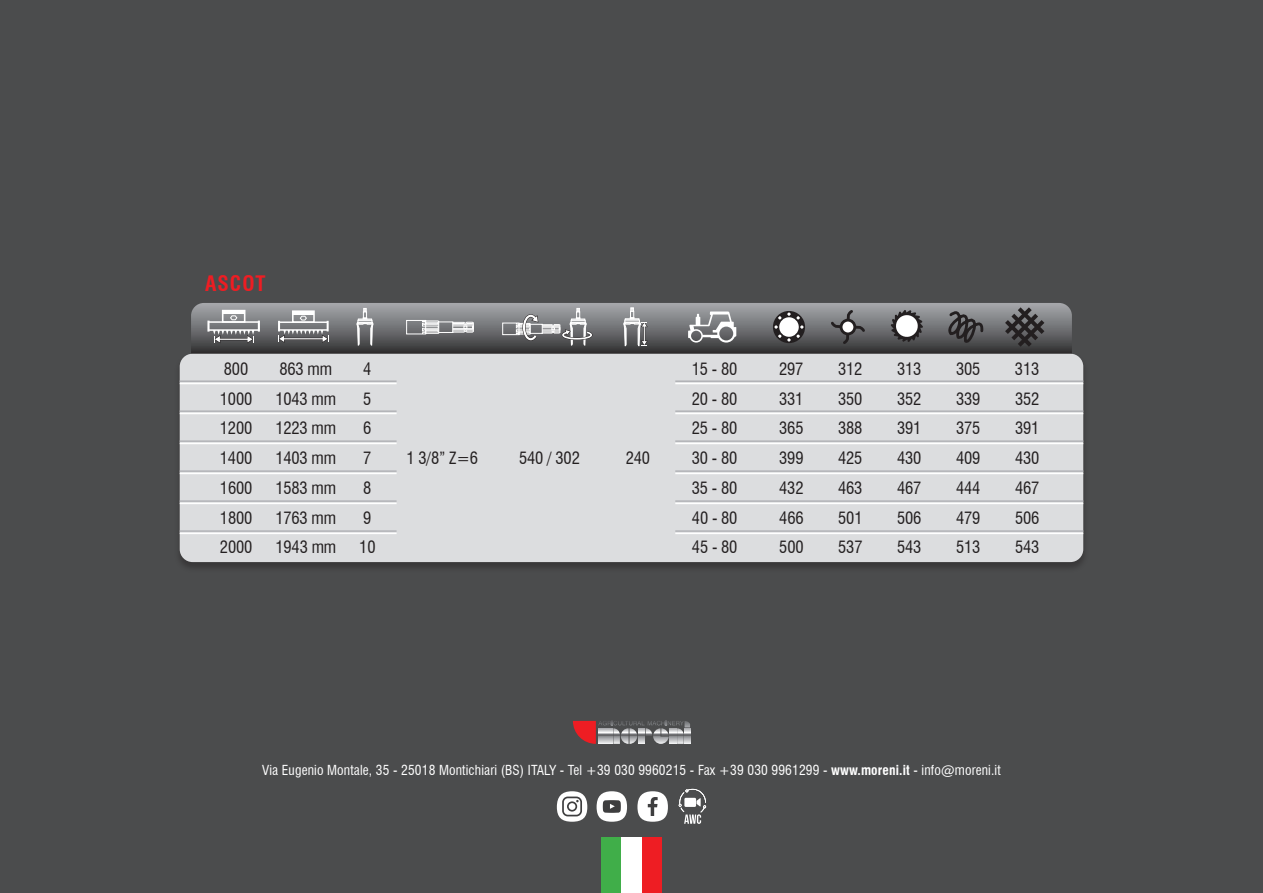
<style>
.page{position:relative;width:1263px;height:893px;background:#4b4c4d}
.page>*{position:absolute;margin:0;border:0;box-sizing:border-box;transform-origin:0 0}
.t1{font:700 condensed 20.85px "Swiss 721 BT";letter-spacing:.05em;color:#ee1d23}
.t2{font:condensed 16.5px "Swiss 721 BT";letter-spacing:-.01em;color:#231f20}
.t3{font:condensed 13.5px "Swiss 721 BT";letter-spacing:.01em;color:#fff}
.s1{font-weight:700}
</style>
<div class="page">
<div style="left:601px;top:838px;width:21px;height:55px;background:#40ae49"></div>
<div style="left:621px;top:838px;width:20px;height:55px;background:#fff"></div>
<div style="left:641px;top:838px;width:20px;height:55px;background:#ee1d23"></div>
<svg style="left:573px;top:721px;width:117px;height:23px"></svg>
<div style="left:597px;top:791px;width:30px;height:31px;background:#fff;border-radius:50%"></div>
<svg style="left:603px;top:800px;width:18px;height:13px"></svg>
<div style="left:637px;top:791px;width:31px;height:31px;background:#fff;border-radius:50%"></div>
<svg style="left:648px;top:797px;width:10px;height:19px"></svg>
<svg style="left:679px;top:789px;width:27px;height:35px"></svg>
<div style="left:557px;top:791px;width:30px;height:31px;background:#fff;border-radius:50%"></div>
<svg style="left:562px;top:796px;width:20px;height:20px"></svg>
<svg style="left:191px;top:303px;width:881px;height:50px"></svg>
<div style="left:174px;top:353px;width:915px;height:220px;background:#434344"></div>
<div style="left:180px;top:354px;width:903px;height:208px;background:#dcdddf;border-radius:13px"></div>
<div style="left:222px;top:310px;width:23px;height:13px;border:2px solid #fff"></div>
<svg style="left:207px;top:315px;width:53px;height:29px"></svg>
<hr style="left:218px;top:339px;width:31px;height:1px;background:#fff">
<hr style="left:223px;top:311px;width:22px;height:3px;background:#fff">
<svg style="left:277px;top:315px;width:52px;height:29px"></svg>
<div style="left:292px;top:310px;width:23px;height:13px;border:2px solid #fff"></div>
<hr style="left:293px;top:311px;width:21px;height:4px;background:#fff">
<svg style="left:357px;top:308px;width:16px;height:39px"></svg>
<svg style="left:406px;top:320px;width:68px;height:14px"></svg>
<svg style="left:502px;top:308px;width:91px;height:39px"></svg>
<svg style="left:623px;top:308px;width:25px;height:39px"></svg>
<svg style="left:688px;top:311px;width:48px;height:32px;background:#9f9fa1"></svg>
<svg style="left:773px;top:311px;width:32px;height:32px"></svg>
<div style="left:779px;top:317px;width:20px;height:20px;background:#fff;border-radius:50%"></div>
<svg style="left:828px;top:303px;width:39px;height:200px"></svg>
<div style="left:841px;top:320px;width:14px;height:14px;background:#fff;border-radius:50%"></div>
<div style="left:840px;top:319px;width:16px;height:16px;border:3px solid #231f20;border-radius:50%"></div>
<svg style="left:890px;top:310px;width:33px;height:32px"></svg>
<svg style="left:945px;top:309px;width:39px;height:34px"></svg>
<svg style="left:1001px;top:303px;width:48px;height:48px"></svg>
<hr style="left:675px;top:410px;width:408px;height:2px;background:#b2b3b7">
<hr style="left:675px;top:413px;width:408px;height:1px;background:#fff">
<hr style="left:675px;top:380px;width:408px;height:2px;background:#b2b3b7">
<hr style="left:675px;top:383px;width:408px;height:1px;background:#fff">
<hr style="left:675px;top:440px;width:408px;height:2px;background:#b2b3b7">
<hr style="left:675px;top:443px;width:408px;height:1px;background:#fff">
<hr style="left:675px;top:470px;width:408px;height:2px;background:#b2b3b7">
<hr style="left:675px;top:473px;width:408px;height:1px;background:#fff">
<hr style="left:675px;top:500px;width:408px;height:2px;background:#b2b3b7">
<hr style="left:675px;top:503px;width:408px;height:1px;background:#fff">
<hr style="left:675px;top:530px;width:408px;height:2px;background:#b2b3b7">
<hr style="left:675px;top:533px;width:408px;height:1px;background:#fff">
<hr style="left:180px;top:410px;width:217px;height:2px;background:#b2b3b7">
<hr style="left:180px;top:413px;width:217px;height:1px;background:#fff">
<hr style="left:180px;top:380px;width:217px;height:2px;background:#b2b3b7">
<hr style="left:180px;top:383px;width:217px;height:1px;background:#fff">
<hr style="left:180px;top:440px;width:217px;height:2px;background:#b2b3b7">
<hr style="left:180px;top:443px;width:217px;height:1px;background:#fff">
<hr style="left:180px;top:500px;width:217px;height:2px;background:#b2b3b7">
<hr style="left:180px;top:503px;width:217px;height:1px;background:#fff">
<hr style="left:180px;top:530px;width:217px;height:2px;background:#b2b3b7">
<hr style="left:180px;top:533px;width:217px;height:1px;background:#fff">
<hr style="left:180px;top:470px;width:217px;height:2px;background:#b2b3b7">
<hr style="left:180px;top:473px;width:217px;height:1px;background:#fff">
<p class="t1" style="left:205px;top:271px;width:62px">ASCOT</p>
<p class="t2" style="left:224px;top:359px;width:26px">800</p>
<p class="t2" style="left:279px;top:359px;width:54px">863 mm</p>
<p class="t2" style="left:363px;top:359px;width:10px">4</p>
<p class="t2" style="left:692px;top:359px;width:47px">15 - 80</p>
<p class="t2" style="left:779px;top:359px;width:26px">297</p>
<p class="t2" style="left:838px;top:359px;width:26px">312</p>
<p class="t2" style="left:897px;top:359px;width:26px">313</p>
<p class="t2" style="left:956px;top:359px;width:26px">305</p>
<p class="t2" style="left:1015px;top:359px;width:26px">313</p>
<p class="t2" style="left:220px;top:389px;width:34px">1000</p>
<p class="t2" style="left:275px;top:389px;width:62px">1043 mm</p>
<p class="t2" style="left:363px;top:389px;width:10px">5</p>
<p class="t2" style="left:692px;top:389px;width:47px">20 - 80</p>
<p class="t2" style="left:779px;top:389px;width:26px">331</p>
<p class="t2" style="left:838px;top:389px;width:26px">350</p>
<p class="t2" style="left:897px;top:389px;width:26px">352</p>
<p class="t2" style="left:956px;top:389px;width:26px">339</p>
<p class="t2" style="left:1015px;top:389px;width:26px">352</p>
<p class="t2" style="left:220px;top:418px;width:34px">1200</p>
<p class="t2" style="left:275px;top:418px;width:62px">1223 mm</p>
<p class="t2" style="left:363px;top:418px;width:10px">6</p>
<p class="t2" style="left:692px;top:418px;width:47px">25 - 80</p>
<p class="t2" style="left:779px;top:418px;width:26px">365</p>
<p class="t2" style="left:838px;top:418px;width:26px">388</p>
<p class="t2" style="left:897px;top:418px;width:26px">391</p>
<p class="t2" style="left:956px;top:418px;width:26px">375</p>
<p class="t2" style="left:1015px;top:418px;width:26px">391</p>
<p class="t2" style="left:220px;top:448px;width:34px">1400</p>
<p class="t2" style="left:275px;top:448px;width:62px">1403 mm</p>
<p class="t2" style="left:363px;top:448px;width:10px">7</p>
<p class="t2" style="left:692px;top:448px;width:47px">30 - 80</p>
<p class="t2" style="left:779px;top:448px;width:26px">399</p>
<p class="t2" style="left:838px;top:448px;width:26px">425</p>
<p class="t2" style="left:897px;top:448px;width:26px">430</p>
<p class="t2" style="left:956px;top:448px;width:26px">409</p>
<p class="t2" style="left:1015px;top:448px;width:26px">430</p>
<p class="t2" style="left:220px;top:478px;width:34px">1600</p>
<p class="t2" style="left:275px;top:478px;width:62px">1583 mm</p>
<p class="t2" style="left:363px;top:478px;width:10px">8</p>
<p class="t2" style="left:692px;top:478px;width:47px">35 - 80</p>
<p class="t2" style="left:779px;top:478px;width:26px">432</p>
<p class="t2" style="left:838px;top:478px;width:26px">463</p>
<p class="t2" style="left:897px;top:478px;width:26px">467</p>
<p class="t2" style="left:956px;top:478px;width:26px">444</p>
<p class="t2" style="left:1015px;top:478px;width:26px">467</p>
<p class="t2" style="left:220px;top:508px;width:34px">1800</p>
<p class="t2" style="left:275px;top:508px;width:62px">1763 mm</p>
<p class="t2" style="left:363px;top:508px;width:10px">9</p>
<p class="t2" style="left:692px;top:508px;width:47px">40 - 80</p>
<p class="t2" style="left:779px;top:508px;width:26px">466</p>
<p class="t2" style="left:838px;top:508px;width:26px">501</p>
<p class="t2" style="left:897px;top:508px;width:26px">506</p>
<p class="t2" style="left:956px;top:508px;width:26px">479</p>
<p class="t2" style="left:1015px;top:508px;width:26px">506</p>
<p class="t2" style="left:220px;top:537px;width:34px">2000</p>
<p class="t2" style="left:275px;top:537px;width:62px">1943 mm</p>
<p class="t2" style="left:359px;top:537px;width:18px">10</p>
<p class="t2" style="left:692px;top:537px;width:47px">45 - 80</p>
<p class="t2" style="left:779px;top:537px;width:26px">500</p>
<p class="t2" style="left:838px;top:537px;width:26px">537</p>
<p class="t2" style="left:897px;top:537px;width:26px">543</p>
<p class="t2" style="left:956px;top:537px;width:26px">513</p>
<p class="t2" style="left:1015px;top:537px;width:26px">543</p>
<p class="t2" style="left:407px;top:448px;width:73px">1 3/8” Z=6</p>
<p class="t2" style="left:519px;top:448px;width:62px">540 / 302</p>
<p class="t2" style="left:626px;top:448px;width:26px">240</p>
<p class="t3" style="left:262px;top:762px;width:740px">Via Eugenio Montale, 35 - 25018 Montichiari (BS) ITALY - Tel +39 030 9960215 - Fax +39 030 9961299 - <span class="s1">www.moreni.it</span> - info@moreni.it</p>
</div>
